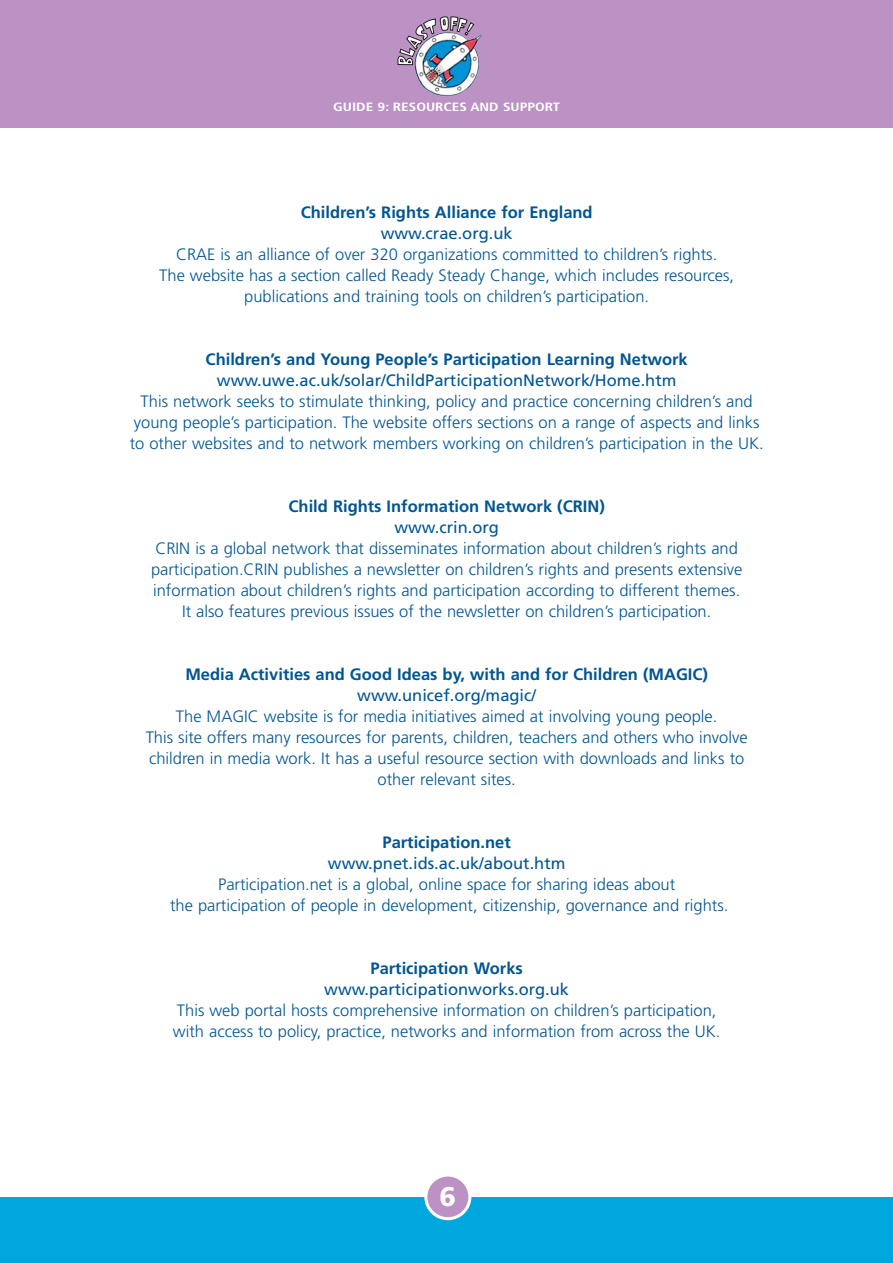
<style>
.page{position:relative;width:893px;height:1263px;background:#fff}
.page>*{position:absolute;margin:0;border:0;box-sizing:border-box;transform-origin:0 0}
.t1{font:900 27px "Frutiger";color:#fff}
.t2{font:300 16.5px/21px "Frutiger";color:#005591;text-align:center}
.t3{font:700 16.5px "Frutiger";color:#005591}
.t4{font:16.5px "Frutiger";color:#005591}
.t5{font:700 condensed 12px "Frutiger";color:#fff;scale:1.25 1}
</style>
<div class="page">
<div style="left:0;top:1198px;width:892px;height:65px;background:#00a6de"></div>
<div style="left:426px;top:1175px;width:44px;height:44px;background:#bb92c3;border-radius:50%"></div>
<div style="left:424px;top:1174px;width:47px;height:46px;border:3px solid #fff;border-radius:50%"></div>
<div style="left:0;top:0;width:892px;height:128px;background:#bb92c3"></div>
<img style="left:414px;top:35px;width:68px;height:61px">
<img style="left:397px;top:16px;width:78px;height:50px">
<p class="t5" style="left:333px;top:102px;width:183px">GUIDE 9: RESOURCES AND SUPPORT</p>
<p class="t3" style="left:301px;top:206px;width:293px">Children’s Rights Alliance for England</p>
<p class="t4" style="left:380px;top:227px;width:133px">www.crae.org.uk</p>
<p class="t2" style="left:159px;top:245px;width:576px">CRAE is an alliance of over 320 organizations committed to children’s rights.<br>The website has a section called Ready Steady Change, which includes resources, publications and training tools on children’s participation.</p>
<p class="t3" style="left:206px;top:353px;width:483px">Children’s and Young People’s Participation Learning Network</p>
<p class="t4" style="left:217px;top:374px;width:461px">www.uwe.ac.uk/solar/ChildParticipationNetwork/Home.htm</p>
<p class="t2" style="left:130px;top:392px;width:635px">This network seeks to stimulate thinking, policy and practice concerning children’s and young people’s participation. The website offers sections on a range of aspects and links to other websites and to network members working on children’s participation in the UK.</p>
<p class="t3" style="left:288px;top:500px;width:318px">Child Rights Information Network (CRIN)</p>
<p class="t4" style="left:394px;top:521px;width:106px">www.crin.org</p>
<p class="t2" style="left:151px;top:539px;width:593px">CRIN is a global network that disseminates information about children’s rights and participation.CRIN publishes a newsletter on children’s rights and presents extensive information about children’s rights and participation according to different themes.<br>It also features previous issues of the newsletter on children’s participation.</p>
<p class="t3" style="left:185px;top:668px;width:524px">Media Activities and Good Ideas by, with and for Children (MAGIC)</p>
<p class="t4" style="left:357px;top:689px;width:180px">www.unicef.org/magic/</p>
<p class="t2" style="left:146px;top:707px;width:603px">The MAGIC website is for media initiatives aimed at involving young people.<br>This site offers many resources for parents, children, teachers and others who involve children in media work. It has a useful resource section with downloads and links to other relevant sites.</p>
<p class="t3" style="left:382px;top:836px;width:130px">Participation.net</p>
<p class="t4" style="left:328px;top:857px;width:239px">www.pnet.ids.ac.uk/about.htm</p>
<p class="t2" style="left:170px;top:875px;width:560px">Participation.net is a global, online space for sharing ideas about<br>the participation of people in development, citizenship, governance and rights.</p>
<p class="t3" style="left:370px;top:962px;width:154px">Participation Works</p>
<p class="t4" style="left:324px;top:983px;width:246px">www.participationworks.org.uk</p>
<p class="t2" style="left:173px;top:1001px;width:549px;text-align:left">This web portal hosts comprehensive information on children’s participation, with access to policy, practice, networks and information from across the UK.</p>
<h1 class="t1" style="left:439px;top:1186px;width:18px">6</h1>
</div>
